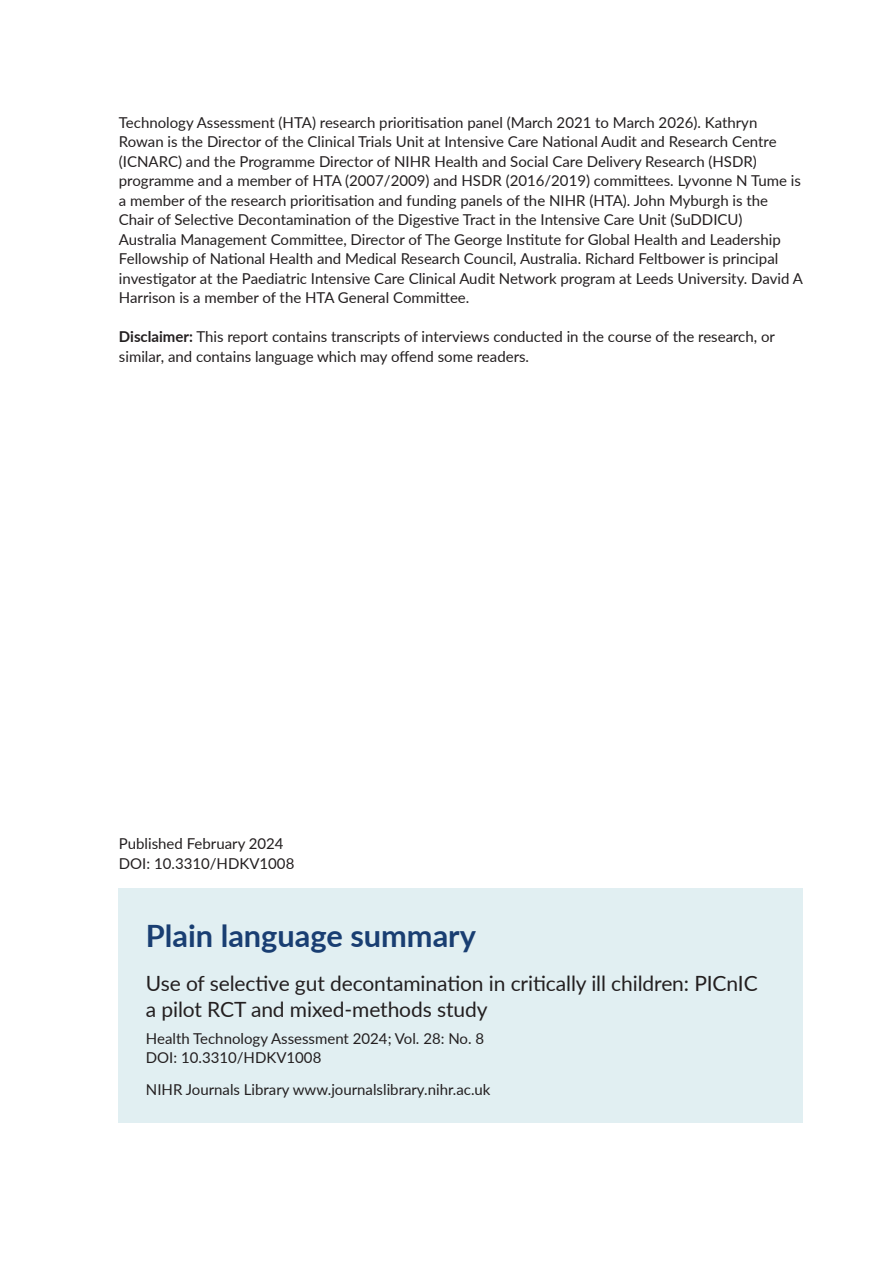
<style>
.page{position:relative;width:893px;height:1263px;background:#fff}
.page>*{position:absolute;margin:0;border:0;box-sizing:border-box;transform-origin:0 0}
.t1{font:700 30.75px "Lato";color:#193e72}
.t2{font:21px/25.2px "Lato";letter-spacing:-.005em;color:#231f20}
.t3{font:15px/19.5px "Lato";color:#231f20}
.s1{font-weight:700}
</style>
<div class="page">
<div style="left:119px;top:888px;width:684px;height:234px;background:#e1eff2"></div>
<p class="t3" style="left:119px;top:112px;width:686px">Technology Assessment (HTA) research prioritisation panel (March 2021 to March 2026). Kathryn Rowan is the Director of the Clinical Trials Unit at Intensive Care National Audit and Research Centre (ICNARC) and the Programme Director of NIHR Health and Social Care Delivery Research (HSDR) programme and a member of HTA (2007/2009) and HSDR (2016/2019) committees. Lyvonne N Tume is a member of the research prioritisation and funding panels of the NIHR (HTA). John Myburgh is the Chair of Selective Decontamination of the Digestive Tract in the Intensive Care Unit (SuDDICU)<br>Australia Management Committee, Director of The George Institute for Global Health and Leadership Fellowship of National Health and Medical Research Council, Australia. Richard Feltbower is principal investigator at the Paediatric Intensive Care Clinical Audit Network program at Leeds University. David A Harrison is a member of the HTA General Committee.</p>
<p class="t3" style="left:119px;top:326px;width:658px"><span class="s1">Disclaimer:</span> This report contains transcripts of interviews conducted in the course of the research, or similar, and contains language which may offend some readers.</p>
<p class="t3" style="left:119px;top:833px;width:177px">Published February 2024<br>DOI: 10.3310/HDKV1008</p>
<h1 class="t1" style="left:146px;top:913px;width:332px">Plain language summary</h1>
<h2 class="t2" style="left:146px;top:970px;width:613px">Use of selective gut decontamination in critically ill children: PICnIC a pilot RCT and mixed-methods study</h2>
<p class="t3" style="left:146px;top:1028px;width:340px">Health Technology Assessment 2024; Vol. 28: No. 8<br>DOI: 10.3310/HDKV1008</p>
<p class="t3" style="left:146px;top:1079px;width:346px">NIHR Journals Library www.journalslibrary.nihr.ac.uk</p>
</div>
